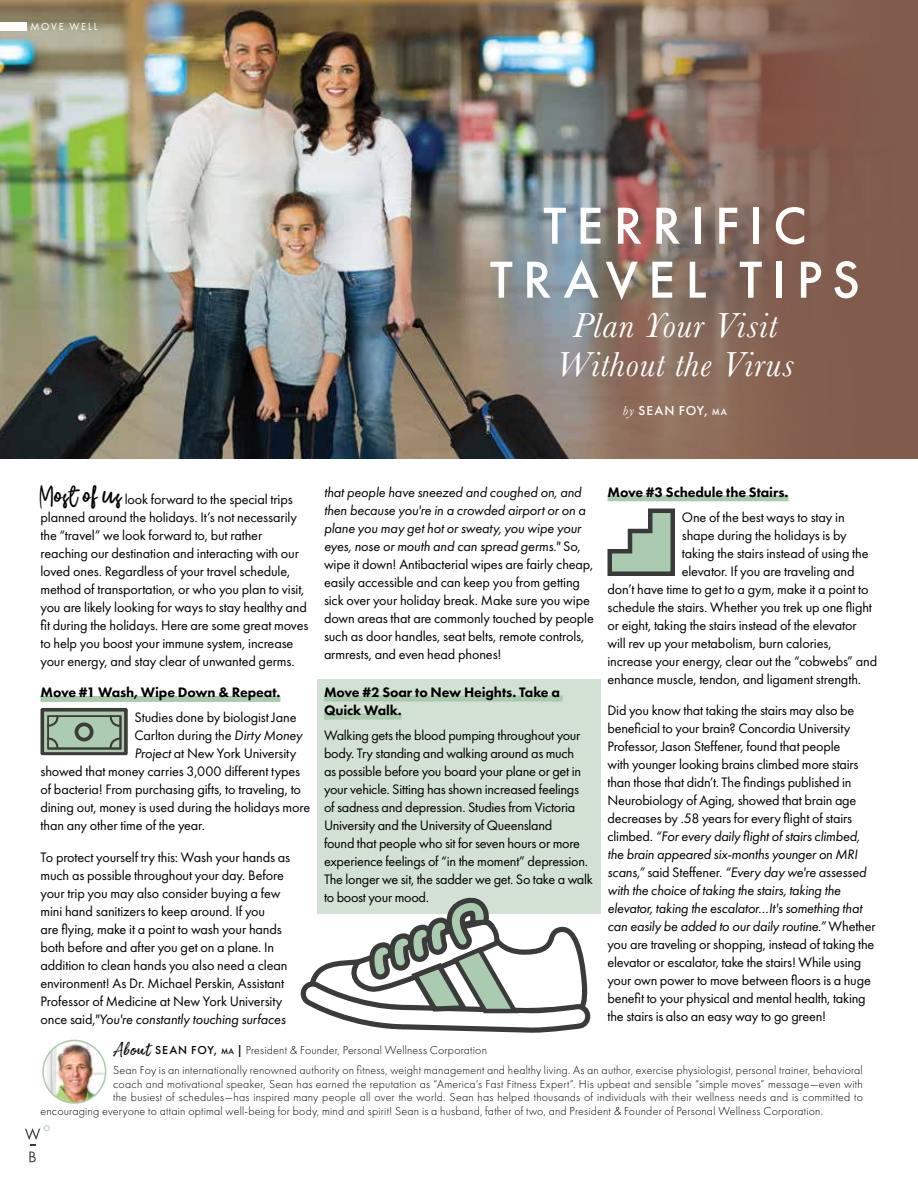
<style>
.page{position:relative;width:918px;height:1188px;background:#fff}
.page>*{position:absolute;margin:0;border:0;box-sizing:border-box;transform-origin:0 0}
.t1{font:500 54px/54px "Futura PT";letter-spacing:.185em;color:#fff;text-align:center}
.t2{font:italic 36px/39px "Baskerville";letter-spacing:.025em;color:#fff;text-align:center}
.t3{font:14.25px/18px "Futura PT";letter-spacing:-.01em;color:#000}
.t4{font:800 14.25px/18px "Futura PT";letter-spacing:-.01em;color:#000}
.t5{font:500 13.5px "Futura PT";letter-spacing:.075em;color:#fff}
.t6{font:300 12px/20.2px "Futura PT";letter-spacing:.015em;color:#000}
.t7{font:10.5px "Futura PT";letter-spacing:.17em;color:#fff}
.s1{font-family:"Baskerville";font-weight:400;font-style:italic}
.s2{font-size:9.45px}
.s3{font-family:"Hatton Typeface";font-size:24px}
.s4{font-style:italic}
.s5{font-family:"Amithen";font-weight:400;font-size:18px}
.s6{font-weight:500}
.s7{font-weight:500;font-size:8.4px}
</style>
<div class="page">
<svg style="left:40px;top:708px;width:88px;height:47px;background:#819482"></svg>
<svg style="left:607px;top:508px;width:68px;height:68px"></svg>
<img style="left:0;top:0;width:918px;height:459px">
<div style="left:0;top:22px;width:27px;height:9px;background:#fff"></div>
<img style="left:43px;top:1040px;width:63px;height:63px;border-radius:31px">
<div style="left:42px;top:1040px;width:64px;height:64px;border:2px solid #abcbb0;border-radius:50%"></div>
<svg style="left:25px;top:1125px;width:25px;height:37px"></svg>
<div style="left:40px;top:696px;width:240px;height:6px;background:#abcbb0"></div>
<div style="left:317px;top:680px;width:284px;height:234px;background:#d3e1d4"></div>
<div style="left:324px;top:696px;width:239px;height:6px;background:#abcbb0"></div>
<div style="left:324px;top:714px;width:78px;height:6px;background:#abcbb0"></div>
<div style="left:608px;top:495px;width:180px;height:6px;background:#abcbb0"></div>
<svg style="left:300px;top:897px;width:291px;height:136px"></svg>
<p class="t7" style="left:30px;top:21px;width:69px">MOVE WELL</p>
<h1 class="t1" style="left:490px;top:199px;width:372px">TERRIFIC<br>TRAVEL TIPS</h1>
<h2 class="t2" style="left:556px;top:306px;width:239px">Plan Your Visit<br>Without the Virus</h2>
<p class="t5" style="left:623px;top:403px;width:106px"><span class="s1">by</span> SEAN FOY, <span class="s2">MA</span></p>
<p class="t3" style="left:40px;top:490px;width:269px"><span class="s3">Most of us</span> look forward to the special trips planned around the holidays. It’s not necessarily the “travel” we look forward to, but rather reaching our destination and interacting with our loved ones. Regardless of your travel schedule, method of transportation, or who you plan to visit, you are likely looking for ways to stay healthy and fit during the holidays. Here are some great moves to help you boost your immune system, increase your energy, and stay clear of unwanted germs.</p>
<p class="t4" style="left:40px;top:684px;width:241px">Move #1 Wash, Wipe Down &amp; Repeat.</p>
<p class="t3" style="left:134px;top:708px;width:164px">Studies done by biologist Jane</p>
<p class="t3" style="left:134px;top:726px;width:169px">Carlton during the <span class="s4">Dirty Money</span></p>
<p class="t3" style="left:134px;top:744px;width:163px"><span class="s4">Project</span> at New York University</p>
<p class="t3" style="left:40px;top:762px;width:261px">showed that money carries 3,000 different types</p>
<p class="t3" style="left:40px;top:780px;width:262px">of bacteria! From purchasing gifts, to traveling, to</p>
<p class="t3" style="left:40px;top:798px;width:271px">dining out, money is used during the holidays more</p>
<p class="t3" style="left:40px;top:816px;width:166px">than any other time of the year.</p>
<p class="t3" style="left:40px;top:848px;width:251px">To protect yourself try this: Wash your hands as much as possible throughout your day. Before your trip you may also consider buying a few mini hand sanitizers to keep around. If you<br>are flying, make it a point to wash your hands both before and after you get on a plane. In addition to clean hands you also need a clean environment! As Dr. Michael Perskin, Assistant Professor of Medicine at New York University once said,<span class="s4">"You're constantly touching surfaces</span></p>
<p class="t3" style="left:324px;top:483px;width:271px"><span class="s4">that people have sneezed and coughed on, and then because you're in a crowded airport or on a plane you may get hot or sweaty, you wipe your eyes, nose or mouth and can spread germs."</span> So, wipe it down! Antibacterial wipes are fairly cheap, easily accessible and can keep you from getting sick over your holiday break. Make sure you wipe down areas that are commonly touched by people such as door handles, seat belts, remote controls, armrests, and even head phones!</p>
<p class="t4" style="left:324px;top:683px;width:238px">Move #2 Soar to New Heights. Take a<br>Quick Walk.</p>
<p class="t3" style="left:324px;top:726px;width:270px">Walking gets the blood pumping throughout your body. Try standing and walking around as much<br>as possible before you board your plane or get in your vehicle. Sitting has shown increased feelings of sadness and depression. Studies from Victoria University and the University of Queensland<br>found that people who sit for seven hours or more experience feelings of “in the moment” depression.<br>The longer we sit, the sadder we get. So take a walk to boost your mood.</p>
<p class="t4" style="left:608px;top:483px;width:183px">Move #3 Schedule the Stairs.</p>
<p class="t3" style="left:682px;top:508px;width:164px">One of the best ways to stay in</p>
<p class="t3" style="left:682px;top:526px;width:167px">shape during the holidays is by</p>
<p class="t3" style="left:682px;top:544px;width:188px">taking the stairs instead of using the</p>
<p class="t3" style="left:682px;top:562px;width:174px">elevator. If you are traveling and</p>
<p class="t3" style="left:608px;top:580px;width:263px">don’t have time to get to a gym, make it a point to</p>
<p class="t3" style="left:608px;top:598px;width:266px">schedule the stairs. Whether you trek up one flight</p>
<p class="t3" style="left:608px;top:616px;width:251px">or eight, taking the stairs instead of the elevator</p>
<p class="t3" style="left:608px;top:634px;width:226px">will rev up your metabolism, burn calories,</p>
<p class="t3" style="left:608px;top:652px;width:271px">increase your energy, clear out the “cobwebs” and</p>
<p class="t3" style="left:608px;top:670px;width:255px">enhance muscle, tendon, and ligament strength.</p>
<p class="t3" style="left:608px;top:701px;width:270px">Did you know that taking the stairs may also be beneficial to your brain? Concordia University Professor, Jason Steffener, found that people<br>with younger looking brains climbed more stairs than those that didn’t. The findings published in Neurobiology of Aging, showed that brain age decreases by .58 years for every flight of stairs climbed. <span class="s4">“For every daily flight of stairs climbed, the brain appeared six-months younger on MRI scans,”</span> said Steffener. <span class="s4">“Every day we're assessed with the choice of taking the stairs, taking the elevator, taking the escalator…It's something that can easily be added to our daily routine.”</span> Whether you are traveling or shopping, instead of taking the elevator or escalator, take the stairs! While using your own power to move between floors is a huge benefit to your physical and mental health, taking the stairs is also an easy way to go green!</p>
<p class="t6" style="left:113px;top:1040px;width:751px"><span class="s5">About</span> <span class="s6">SEAN FOY,</span> <span class="s7">MA</span> <span class="s6">|</span> President &amp; Founder, Personal Wellness Corporation<br>Sean Foy is an internationally renowned authority on fitness, weight management and healthy living. As an author, exercise physiologist, personal trainer, behavioral</p>
<p class="t6" style="left:113px;top:1074px;width:751px">coach and motivational speaker, Sean has earned the reputation as “America’s Fast Fitness Expert”. His upbeat and sensible “simple moves” message—even with</p>
<p class="t6" style="left:113px;top:1087px;width:751px">the busiest of schedules—has inspired many people all over the world. Sean has helped thousands of individuals with their wellness needs and is committed to</p>
<p class="t6" style="left:41px;top:1101px;width:784px">encouraging everyone to attain optimal well-being for body, mind and spirit! Sean is a husband, father of two, and President &amp; Founder of Personal Wellness Corporation.</p>
</div>
